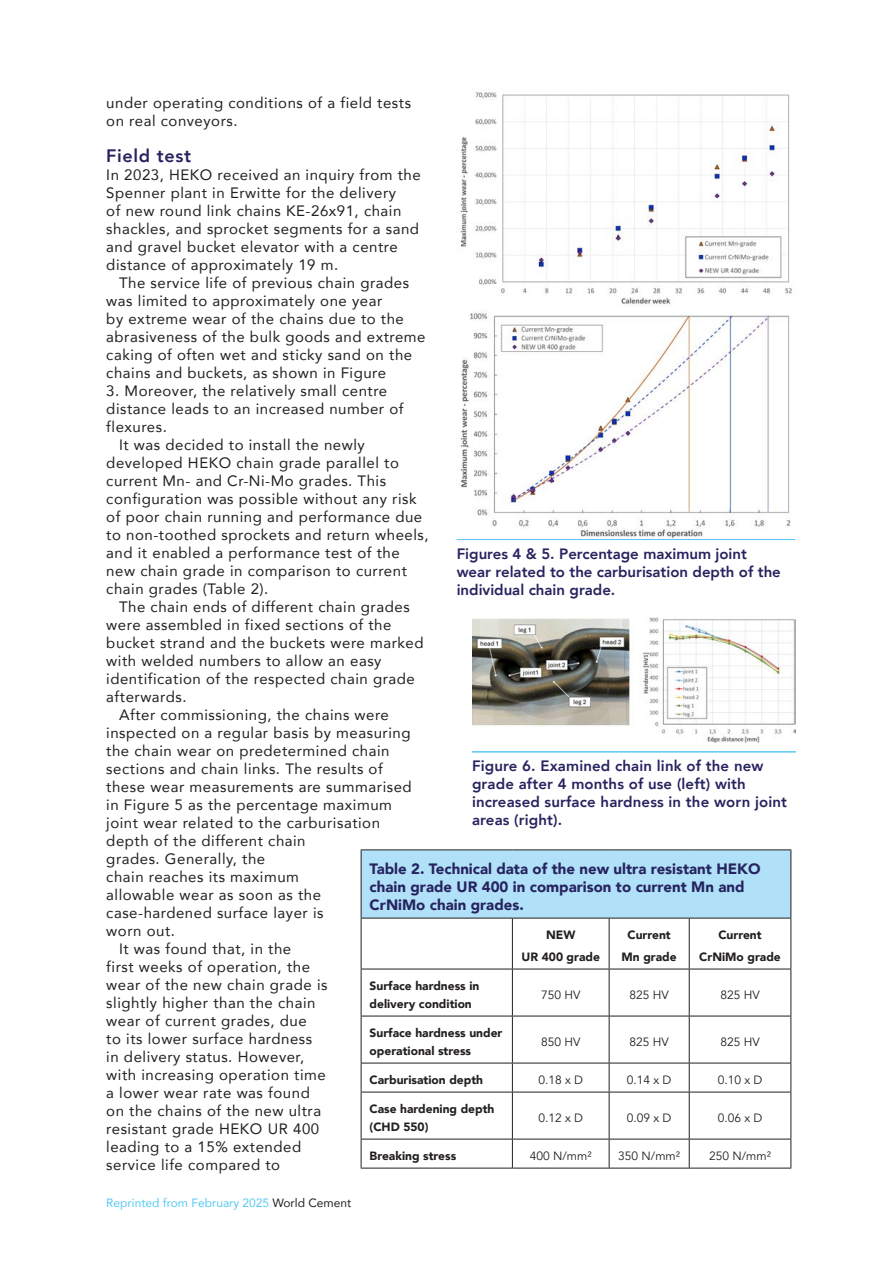
<style>
.page{position:relative;width:893px;height:1263px;background:#fff}
.page>*{position:absolute;margin:0;border:0;box-sizing:border-box;transform-origin:0 0}
.Subhead_1{font:800 18px "Avenir";letter-spacing:.035em;color:#26235f}
.Body_Text{font:15px/18px "Avenir";letter-spacing:.035em;color:#231f20}
.Caption__With_Line{font:800 15px/18px "Avenir";letter-spacing:.01em;color:#26235f}
.Text_1st_Para{font:15px/18px "Avenir";letter-spacing:.035em;color:#231f20}
.Table_Titles{font:900 15px/18px "Avenir";color:#26235f}
.Table_Text{font:900 12px/18px "Avenir";color:#231f20}
.Table_Text-2{font:12px "Avenir";color:#231f20}
.t1{font:12px "Avenir";color:#56c8f3}
.s1{color:#231f20}
</style>
<div class="page">
<img style="left:460px;top:92px;width:332px;height:213px">
<hr style="left:457px;top:538px;width:338px;height:2px;background:#56c8f3">
<img style="left:457px;top:310px;width:338px;height:229px">
<img style="left:472px;top:617px;width:323px;height:126px">
<hr style="left:472px;top:751px;width:324px;height:1px;background:#56c8f3">
<div style="left:361px;top:850px;width:430px;height:68px;background:#b1e1f8"></div>
<svg style="left:362px;top:919px;width:428px;height:249px"></svg>
<hr style="left:361px;top:918px;width:151px;height:1px;background:#231f20">
<hr style="left:361px;top:918px;width:1px;height:51px;background:#231f20">
<hr style="left:512px;top:918px;width:97px;height:1px;background:#231f20">
<hr style="left:609px;top:918px;width:80px;height:1px;background:#231f20">
<hr style="left:689px;top:918px;width:102px;height:1px;background:#231f20">
<hr style="left:689px;top:918px;width:1px;height:51px;background:#231f20">
<hr style="left:361px;top:969px;width:1px;height:47px;background:#231f20">
<hr style="left:689px;top:969px;width:1px;height:47px;background:#231f20">
<hr style="left:361px;top:1016px;width:1px;height:47px;background:#231f20">
<hr style="left:689px;top:1016px;width:1px;height:47px;background:#231f20">
<svg style="left:361px;top:1064px;width:1px;height:28px"></svg>
<svg style="left:689px;top:1064px;width:1px;height:28px"></svg>
<hr style="left:361px;top:1092px;width:1px;height:47px;background:#231f20">
<hr style="left:689px;top:1092px;width:1px;height:47px;background:#231f20">
<svg style="left:361px;top:1140px;width:1px;height:28px"></svg>
<svg style="left:689px;top:1140px;width:1px;height:28px"></svg>
<hr style="left:512px;top:918px;width:1px;height:51px;background:#231f20">
<hr style="left:609px;top:918px;width:1px;height:51px;background:#231f20">
<hr style="left:790px;top:918px;width:1px;height:51px;background:#231f20">
<hr style="left:361px;top:969px;width:151px;height:1px;background:#231f20">
<hr style="left:512px;top:969px;width:97px;height:1px;background:#231f20">
<hr style="left:512px;top:969px;width:1px;height:47px;background:#231f20">
<hr style="left:609px;top:969px;width:80px;height:1px;background:#231f20">
<hr style="left:609px;top:969px;width:1px;height:47px;background:#231f20">
<hr style="left:689px;top:969px;width:102px;height:1px;background:#231f20">
<hr style="left:790px;top:969px;width:1px;height:47px;background:#231f20">
<hr style="left:361px;top:1016px;width:151px;height:1px;background:#231f20">
<hr style="left:512px;top:1016px;width:97px;height:1px;background:#231f20">
<hr style="left:512px;top:1016px;width:1px;height:47px;background:#231f20">
<hr style="left:609px;top:1016px;width:80px;height:1px;background:#231f20">
<hr style="left:609px;top:1016px;width:1px;height:47px;background:#231f20">
<hr style="left:689px;top:1016px;width:102px;height:1px;background:#231f20">
<hr style="left:790px;top:1016px;width:1px;height:47px;background:#231f20">
<hr style="left:361px;top:1063px;width:151px;height:1px;background:#231f20">
<hr style="left:512px;top:1063px;width:97px;height:1px;background:#231f20">
<svg style="left:512px;top:1063px;width:1px;height:29px"></svg>
<hr style="left:609px;top:1063px;width:80px;height:1px;background:#231f20">
<svg style="left:609px;top:1063px;width:1px;height:29px"></svg>
<hr style="left:689px;top:1063px;width:102px;height:1px;background:#231f20">
<svg style="left:790px;top:1063px;width:1px;height:29px"></svg>
<hr style="left:361px;top:1092px;width:151px;height:1px;background:#231f20">
<hr style="left:512px;top:1092px;width:97px;height:1px;background:#231f20">
<hr style="left:512px;top:1092px;width:1px;height:47px;background:#231f20">
<hr style="left:609px;top:1092px;width:80px;height:1px;background:#231f20">
<hr style="left:609px;top:1092px;width:1px;height:47px;background:#231f20">
<hr style="left:689px;top:1092px;width:102px;height:1px;background:#231f20">
<hr style="left:790px;top:1092px;width:1px;height:47px;background:#231f20">
<hr style="left:361px;top:1139px;width:151px;height:1px;background:#231f20">
<hr style="left:512px;top:1139px;width:97px;height:1px;background:#231f20">
<svg style="left:512px;top:1139px;width:1px;height:29px"></svg>
<hr style="left:609px;top:1139px;width:80px;height:1px;background:#231f20">
<svg style="left:609px;top:1139px;width:1px;height:29px"></svg>
<hr style="left:689px;top:1139px;width:102px;height:1px;background:#231f20">
<svg style="left:790px;top:1139px;width:1px;height:29px"></svg>
<hr style="left:361px;top:1168px;width:151px;height:1px;background:#231f20">
<hr style="left:512px;top:1168px;width:97px;height:1px;background:#231f20">
<hr style="left:609px;top:1168px;width:80px;height:1px;background:#231f20">
<hr style="left:689px;top:1168px;width:102px;height:1px;background:#231f20">
<hr style="left:361px;top:849px;width:151px;height:1px;background:#231f20">
<hr style="left:361px;top:850px;width:1px;height:68px;background:#231f20">
<hr style="left:512px;top:849px;width:97px;height:1px;background:#231f20">
<hr style="left:609px;top:849px;width:80px;height:1px;background:#231f20">
<hr style="left:689px;top:849px;width:102px;height:1px;background:#231f20">
<hr style="left:790px;top:850px;width:1px;height:68px;background:#231f20">
<p class="Body_Text" style="left:106px;top:93px;width:306px">under operating conditions of a field tests on real conveyors.</p>
<p class="Subhead_1" style="left:106px;top:142px;width:86px">Field test</p>
<p class="Text_1st_Para" style="left:106px;top:165px;width:316px">In 2023, HEKO received an inquiry from the Spenner plant in Erwitte for the delivery<br>of new round link chains KE-26x91, chain shackles, and sprocket segments for a sand and gravel bucket elevator with a centre distance of approximately 19 m.</p>
<p class="Body_Text" style="left:106px;top:273px;width:321px;text-indent:13px">The service life of previous chain grades was limited to approximately one year<br>by extreme wear of the chains due to the abrasiveness of the bulk goods and extreme caking of often wet and sticky sand on the chains and buckets, as shown in Figure</p>
<p class="Body_Text" style="left:106px;top:381px;width:299px">3. Moreover, the relatively small centre distance leads to an increased number of flexures.</p>
<p class="Body_Text" style="left:106px;top:435px;width:324px;text-indent:13px">It was decided to install the newly developed HEKO chain grade parallel to current Mn- and Cr-Ni-Mo grades. This configuration was possible without any risk of poor chain running and performance due to non-toothed sprockets and return wheels, and it enabled a performance test of the new chain grade in comparison to current chain grades (Table 2).</p>
<p class="Body_Text" style="left:106px;top:597px;width:319px;text-indent:13px">The chain ends of different chain grades were assembled in fixed sections of the bucket strand and the buckets were marked with welded numbers to allow an easy identification of the respected chain grade afterwards.</p>
<p class="Body_Text" style="left:106px;top:705px;width:307px;text-indent:13px">After commissioning, the chains were inspected on a regular basis by measuring the chain wear on predetermined chain sections and chain links. The results of these wear measurements are summarised in Figure 5 as the percentage maximum joint wear related to the carburisation depth of the different chain<br>grades. Generally, the<br>chain reaches its maximum<br>allowable wear as soon as the case-hardened surface layer is<br>worn out.</p>
<p class="Body_Text" style="left:106px;top:939px;width:223px;text-indent:13px">It was found that, in the<br>first weeks of operation, the wear of the new chain grade is slightly higher than the chain wear of current grades, due<br>to its lower surface hardness in delivery status. However, with increasing operation time a lower wear rate was found on the chains of the new ultra resistant grade HEKO UR 400 leading to a 15% extended service life compared to</p>
<p class="Caption__With_Line" style="left:457px;top:544px;width:326px">Figures 4 &amp; 5. Percentage maximum joint wear related to the carburisation depth of the individual chain grade.</p>
<p class="Caption__With_Line" style="left:472px;top:757px;width:317px">Figure 6. Examined chain link of the new grade after 4 months of use (left) with increased surface hardness in the worn joint areas (right).</p>
<p class="Table_Titles" style="left:370px;top:859px;width:392px">Table 2. Technical data of the new ultra resistant HEKO chain grade UR 400 in comparison to current Mn and<br>CrNiMo chain grades.</p>
<p class="Table_Text" style="left:546px;top:925px;width:31px">NEW</p>
<p class="Table_Text" style="left:522px;top:947px;width:80px">UR 400 grade</p>
<p class="Table_Text" style="left:627px;top:925px;width:45px">Current</p>
<p class="Table_Text" style="left:622px;top:947px;width:57px">Mn grade</p>
<p class="Table_Text" style="left:718px;top:925px;width:45px">Current</p>
<p class="Table_Text" style="left:699px;top:947px;width:83px">CrNiMo grade</p>
<p class="Table_Text" style="left:370px;top:976px;width:111px">Surface hardness in delivery condition</p>
<p class="Table_Text-2" style="left:541px;top:987px;width:41px">750 HV</p>
<p class="Table_Text-2" style="left:629px;top:987px;width:41px">825 HV</p>
<p class="Table_Text-2" style="left:720px;top:987px;width:41px">825 HV</p>
<p class="Table_Text" style="left:370px;top:1023px;width:134px">Surface hardness under operational stress</p>
<p class="Table_Text-2" style="left:541px;top:1034px;width:41px">850 HV</p>
<p class="Table_Text-2" style="left:629px;top:1034px;width:41px">825 HV</p>
<p class="Table_Text-2" style="left:720px;top:1034px;width:41px">825 HV</p>
<p class="Table_Text" style="left:370px;top:1070px;width:115px">Carburisation depth</p>
<p class="Table_Text-2" style="left:538px;top:1072px;width:46px">0.18 x D</p>
<p class="Table_Text-2" style="left:627px;top:1072px;width:46px">0.14 x D</p>
<p class="Table_Text-2" style="left:718px;top:1072px;width:46px">0.10 x D</p>
<p class="Table_Text" style="left:370px;top:1099px;width:126px">Case hardening depth (CHD 550)</p>
<p class="Table_Text-2" style="left:538px;top:1110px;width:46px">0.12 x D</p>
<p class="Table_Text-2" style="left:627px;top:1110px;width:46px">0.09 x D</p>
<p class="Table_Text-2" style="left:718px;top:1110px;width:46px">0.06 x D</p>
<p class="Table_Text" style="left:370px;top:1146px;width:88px">Breaking stress</p>
<p class="Table_Text-2" style="left:530px;top:1148px;width:63px">400 N/mm²</p>
<p class="Table_Text-2" style="left:618px;top:1148px;width:63px">350 N/mm²</p>
<p class="Table_Text-2" style="left:709px;top:1148px;width:63px">250 N/mm²</p>
<p class="t1" style="left:106px;top:1193px;width:247px">Reprinted from February 2025 <span class="s1">World Cement</span></p>
</div>
